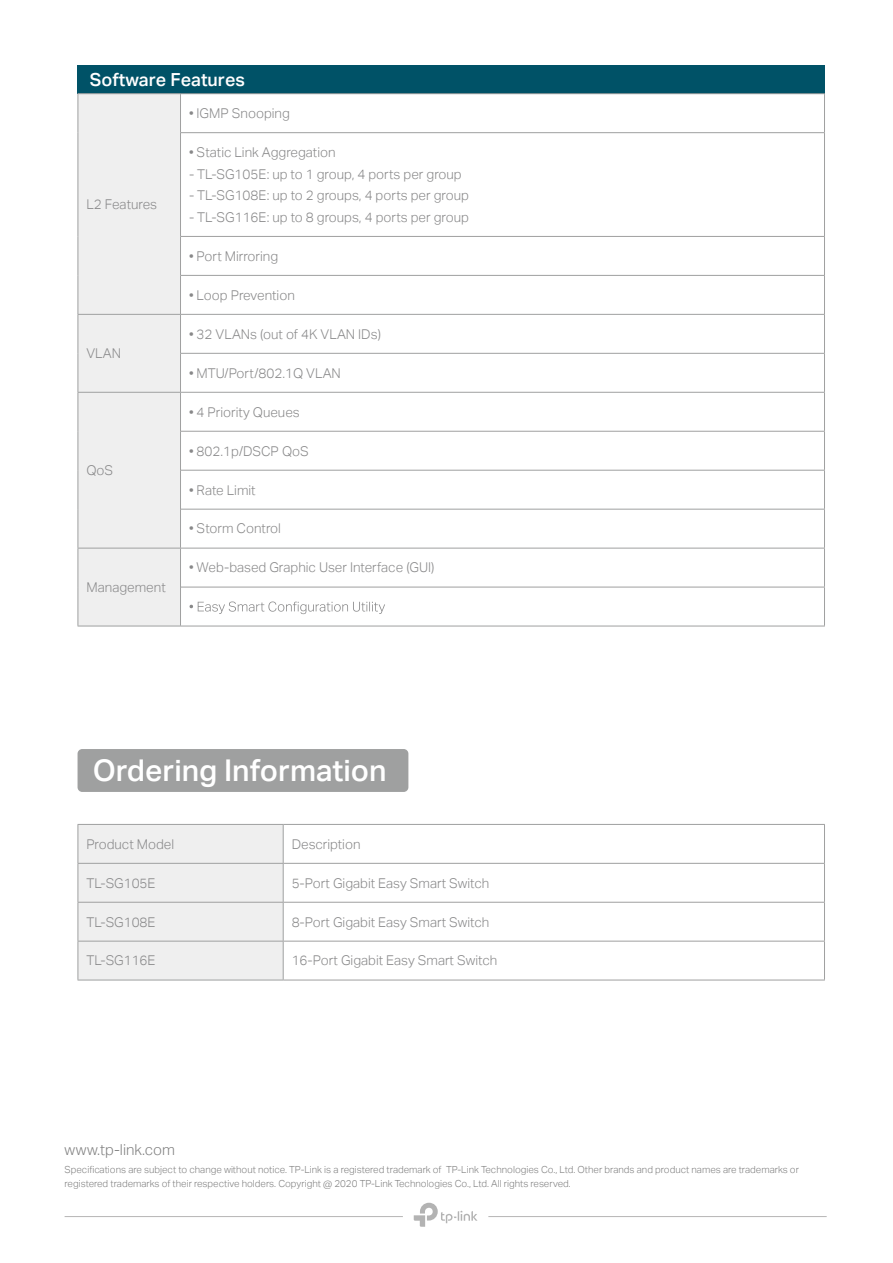
<style>
.page{position:relative;width:893px;height:1263px;background:#fff}
.page>*{position:absolute;margin:0;border:0;box-sizing:border-box;transform-origin:0 0}
.t1{font:30px "TP Link Aktiv Medium";color:#fff}
.t2{font:18px "TP Link Aktiv Medium";color:#fff}
.t3{font:15.15px "TP Link Aktiv Light";color:#808080}
.t4{font:13.5px "TP Link Aktiv Light";color:#888889}
.t5{font:9.75px/13.5px "TP Link Aktiv Light";color:#808080}
</style>
<div class="page">
<div style="left:78px;top:65px;width:747px;height:28px;background:#005267"></div>
<div style="left:79px;top:94px;width:101px;height:532px;background:#efefef"></div>
<hr style="left:181px;top:93px;width:644px;height:1px;background:#9fa0a0">
<hr style="left:824px;top:94px;width:1px;height:38px;background:#9fa0a0">
<hr style="left:181px;top:132px;width:644px;height:1px;background:#9fa0a0">
<hr style="left:824px;top:133px;width:1px;height:103px;background:#9fa0a0">
<hr style="left:181px;top:236px;width:644px;height:1px;background:#9fa0a0">
<hr style="left:824px;top:237px;width:1px;height:38px;background:#9fa0a0">
<hr style="left:181px;top:275px;width:644px;height:1px;background:#9fa0a0">
<hr style="left:824px;top:276px;width:1px;height:38px;background:#9fa0a0">
<hr style="left:181px;top:314px;width:644px;height:1px;background:#9fa0a0">
<hr style="left:824px;top:315px;width:1px;height:38px;background:#9fa0a0">
<hr style="left:181px;top:353px;width:644px;height:1px;background:#9fa0a0">
<hr style="left:824px;top:354px;width:1px;height:38px;background:#9fa0a0">
<hr style="left:181px;top:392px;width:644px;height:1px;background:#9fa0a0">
<hr style="left:824px;top:393px;width:1px;height:38px;background:#9fa0a0">
<hr style="left:181px;top:431px;width:644px;height:1px;background:#9fa0a0">
<hr style="left:824px;top:432px;width:1px;height:38px;background:#9fa0a0">
<hr style="left:181px;top:470px;width:644px;height:1px;background:#9fa0a0">
<hr style="left:824px;top:471px;width:1px;height:38px;background:#9fa0a0">
<hr style="left:181px;top:509px;width:644px;height:1px;background:#9fa0a0">
<hr style="left:824px;top:509px;width:1px;height:39px;background:#9fa0a0">
<hr style="left:181px;top:548px;width:644px;height:1px;background:#9fa0a0">
<hr style="left:824px;top:548px;width:1px;height:39px;background:#9fa0a0">
<hr style="left:181px;top:587px;width:644px;height:1px;background:#9fa0a0">
<hr style="left:824px;top:587px;width:1px;height:39px;background:#9fa0a0">
<hr style="left:181px;top:626px;width:644px;height:1px;background:#9fa0a0">
<hr style="left:78px;top:93px;width:103px;height:1px;background:#9fa0a0">
<hr style="left:78px;top:94px;width:1px;height:39px;background:#9fa0a0">
<hr style="left:180px;top:94px;width:1px;height:39px;background:#9fa0a0">
<hr style="left:78px;top:133px;width:1px;height:103px;background:#9fa0a0">
<hr style="left:180px;top:133px;width:1px;height:103px;background:#9fa0a0">
<hr style="left:78px;top:236px;width:1px;height:39px;background:#9fa0a0">
<hr style="left:180px;top:236px;width:1px;height:39px;background:#9fa0a0">
<hr style="left:78px;top:275px;width:1px;height:39px;background:#9fa0a0">
<hr style="left:180px;top:275px;width:1px;height:39px;background:#9fa0a0">
<hr style="left:78px;top:314px;width:103px;height:1px;background:#9fa0a0">
<hr style="left:78px;top:315px;width:1px;height:38px;background:#9fa0a0">
<hr style="left:180px;top:315px;width:1px;height:38px;background:#9fa0a0">
<hr style="left:78px;top:353px;width:1px;height:39px;background:#9fa0a0">
<hr style="left:180px;top:353px;width:1px;height:39px;background:#9fa0a0">
<hr style="left:78px;top:392px;width:103px;height:1px;background:#9fa0a0">
<hr style="left:78px;top:393px;width:1px;height:38px;background:#9fa0a0">
<hr style="left:180px;top:393px;width:1px;height:38px;background:#9fa0a0">
<hr style="left:78px;top:431px;width:1px;height:39px;background:#9fa0a0">
<hr style="left:180px;top:431px;width:1px;height:39px;background:#9fa0a0">
<hr style="left:78px;top:470px;width:1px;height:39px;background:#9fa0a0">
<hr style="left:180px;top:470px;width:1px;height:39px;background:#9fa0a0">
<hr style="left:78px;top:509px;width:1px;height:39px;background:#9fa0a0">
<hr style="left:180px;top:509px;width:1px;height:39px;background:#9fa0a0">
<hr style="left:78px;top:548px;width:103px;height:1px;background:#9fa0a0">
<hr style="left:78px;top:548px;width:1px;height:39px;background:#9fa0a0">
<hr style="left:180px;top:548px;width:1px;height:39px;background:#9fa0a0">
<hr style="left:78px;top:587px;width:1px;height:39px;background:#9fa0a0">
<hr style="left:180px;top:587px;width:1px;height:39px;background:#9fa0a0">
<hr style="left:78px;top:626px;width:103px;height:1px;background:#9fa0a0">
<svg style="left:190px;top:601px;width:195px;height:13px"></svg>
<hr style="left:65px;top:1216px;width:338px;height:1px;background:#b6b5b5">
<hr style="left:488px;top:1216px;width:339px;height:1px;background:#b6b5b5">
<svg style="left:414px;top:1203px;width:63px;height:24px"></svg>
<div style="left:79px;top:825px;width:204px;height:155px;background:#efefef"></div>
<hr style="left:78px;top:824px;width:205px;height:1px;background:#9fa0a0">
<hr style="left:78px;top:825px;width:1px;height:38px;background:#9fa0a0">
<hr style="left:78px;top:941px;width:1px;height:39px;background:#9fa0a0">
<hr style="left:283px;top:941px;width:1px;height:39px;background:#9fa0a0">
<hr style="left:78px;top:980px;width:205px;height:1px;background:#9fa0a0">
<hr style="left:78px;top:863px;width:205px;height:1px;background:#9fa0a0">
<hr style="left:78px;top:864px;width:1px;height:38px;background:#9fa0a0">
<hr style="left:78px;top:902px;width:205px;height:1px;background:#9fa0a0">
<hr style="left:78px;top:902px;width:1px;height:39px;background:#9fa0a0">
<hr style="left:78px;top:941px;width:205px;height:1px;background:#9fa0a0">
<hr style="left:283px;top:824px;width:542px;height:1px;background:#9fa0a0">
<hr style="left:283px;top:825px;width:1px;height:38px;background:#9fa0a0">
<hr style="left:824px;top:825px;width:1px;height:38px;background:#9fa0a0">
<hr style="left:283px;top:863px;width:542px;height:1px;background:#9fa0a0">
<hr style="left:283px;top:864px;width:1px;height:38px;background:#9fa0a0">
<hr style="left:824px;top:864px;width:1px;height:38px;background:#9fa0a0">
<hr style="left:283px;top:902px;width:542px;height:1px;background:#9fa0a0">
<hr style="left:283px;top:902px;width:1px;height:39px;background:#9fa0a0">
<hr style="left:824px;top:902px;width:1px;height:39px;background:#9fa0a0">
<hr style="left:283px;top:941px;width:542px;height:1px;background:#9fa0a0">
<hr style="left:824px;top:941px;width:1px;height:39px;background:#9fa0a0">
<hr style="left:283px;top:980px;width:542px;height:1px;background:#9fa0a0">
<div style="left:78px;top:749px;width:330px;height:43px;background:#9fa0a0;border-radius:5px"></div>
<h2 class="t2" style="left:90px;top:72px;width:157px">Software Features</h2>
<p class="t4" style="left:86px;top:196px;width:72px">L2 Features</p>
<p class="t4" style="left:86px;top:348px;width:36px">VLAN</p>
<p class="t4" style="left:86px;top:462px;width:28px">QoS</p>
<p class="t4" style="left:86px;top:582px;width:81px">Management</p>
<p class="t4" style="left:189px;top:105px;width:102px">• IGMP Snooping</p>
<p class="t4" style="left:189px;top:147px;width:148px">ï Static Link Aggregation</p>
<p class="t4" style="left:189px;top:168px;width:274px">- TL-SG105E: up to 1 group, 4 ports per group</p>
<p class="t4" style="left:189px;top:190px;width:281px">- TL-SG108E: up to 2 groups, 4 ports per group</p>
<p class="t4" style="left:189px;top:212px;width:281px">- TL-SG116E: up to 8 groups, 4 ports per group</p>
<p class="t4" style="left:189px;top:251px;width:91px">ï Port Mirroring</p>
<p class="t4" style="left:189px;top:290px;width:107px">ï Loop Prevention</p>
<p class="t4" style="left:189px;top:326px;width:193px">• 32 VLANs (out of 4K VLAN IDs)</p>
<p class="t4" style="left:189px;top:367px;width:153px">ï MTU/Port/802.1Q VLAN</p>
<p class="t4" style="left:189px;top:406px;width:112px">ï 4 Priority Queues</p>
<p class="t4" style="left:189px;top:443px;width:121px">• 802.1p/DSCP QoS</p>
<p class="t4" style="left:189px;top:484px;width:68px">ï Rate Limit</p>
<p class="t4" style="left:189px;top:523px;width:93px">ï Storm Control</p>
<p class="t4" style="left:189px;top:562px;width:247px">ï Web-based Graphic User Interface (GUI)</p>
<h1 class="t1" style="left:93px;top:758px;width:295px">Ordering Information</h1>
<p class="t4" style="left:86px;top:838px;width:89px">Product Model</p>
<p class="t4" style="left:292px;top:838px;width:70px">Description</p>
<p class="t4" style="left:86px;top:877px;width:71px">TL-SG105E</p>
<p class="t4" style="left:292px;top:877px;width:199px">5-Port Gigabit Easy Smart Switch</p>
<p class="t4" style="left:86px;top:916px;width:71px">TL-SG108E</p>
<p class="t4" style="left:292px;top:916px;width:199px">8-Port Gigabit Easy Smart Switch</p>
<p class="t4" style="left:86px;top:955px;width:71px">TL-SG116E</p>
<p class="t4" style="left:292px;top:955px;width:207px">16-Port Gigabit Easy Smart Switch</p>
<p class="t3" style="left:65px;top:1141px;width:112px">www.tp-link.com</p>
<p class="t5" style="left:65px;top:1163px;width:736px">Specifications are subject to change without notice. TP-Link is a registered trademark of TP-Link Technologies Co., Ltd. Other brands and product names are trademarks or registered trademarks of their respective holders. Copyright @ 2020 TP-Link Technologies Co., Ltd. All rights reserved.</p>
</div>
